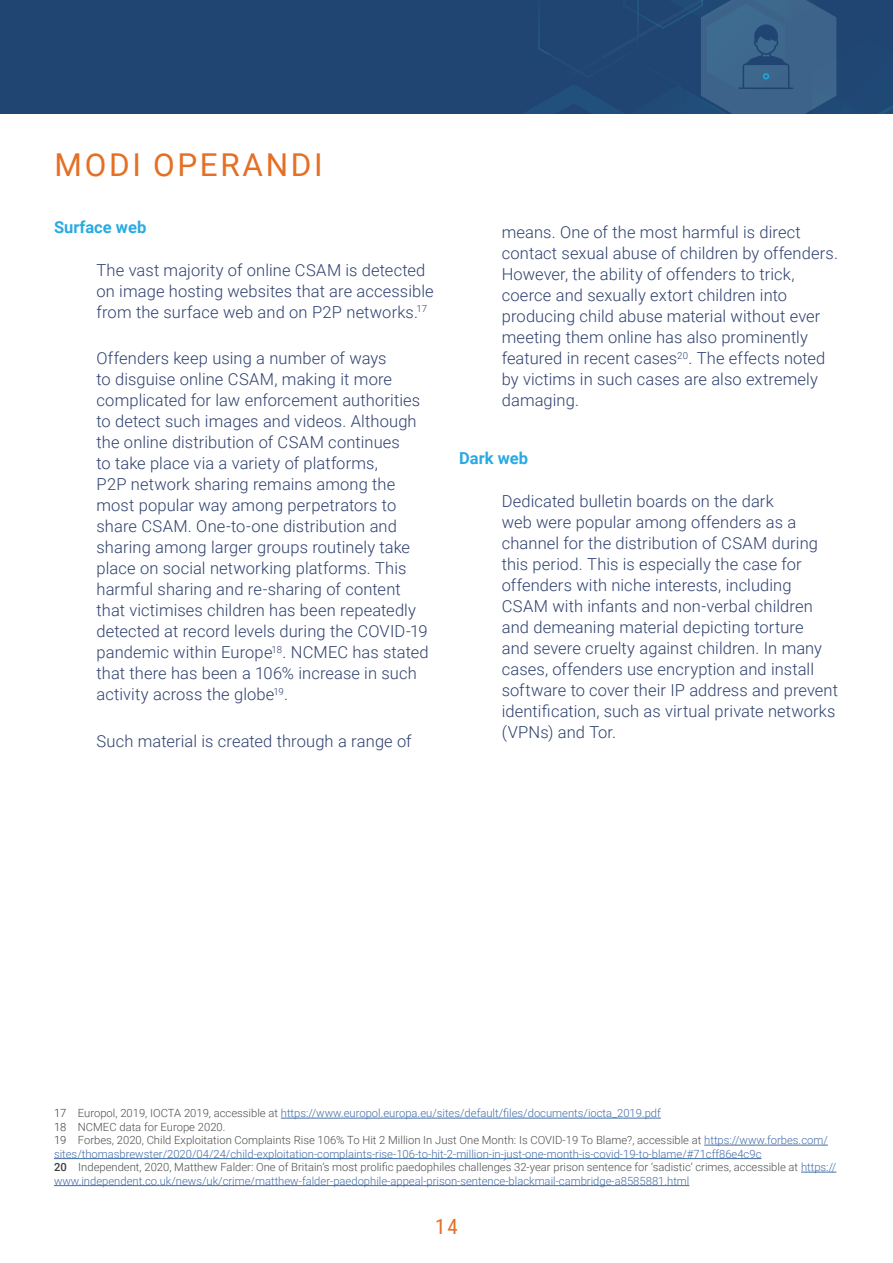
<style>
.page{position:relative;width:893px;height:1263px;background:#fff}
.page>*{position:absolute;margin:0;border:0;box-sizing:border-box;transform-origin:0 0}
.t1{font:31.5px "Roboto";letter-spacing:.085em;color:#e46f25}
.t2{font:21px "Roboto Condensed";color:#e46f25}
.Body_text{font:300 16.5px/21px "Roboto";letter-spacing:.005em;color:#2e406f}
.Heading_3{font:700 16.5px "Roboto";color:#29aae1}
.Footnotes{font:300 11.25px/13.5px "Roboto";color:#436da8}
.Footnotes-2{font:300 11.25px/13.5px "Roboto";color:#4b4c4d}
.s1{color:#3e3e3f}
.s2{color:#4b4c4d}
.s3{font-weight:500;color:#3e3e3f}
.s4{color:#436da8}
</style>
<div class="page">
<hr style="left:281px;top:1118px;width:380px;height:1px;background:#436da8">
<hr style="left:704px;top:1145px;width:124px;height:1px;background:#436da8">
<hr style="left:54px;top:1158px;width:707px;height:1px;background:#436da8">
<hr style="left:801px;top:1172px;width:35px;height:1px;background:#436da8">
<hr style="left:54px;top:1185px;width:635px;height:1px;background:#436da8">
<div style="left:0;top:0;width:893px;height:113px;background:#204573"></div>
<svg style="left:526px;top:0;width:367px;height:113px"></svg>
<h1 class="t1" style="left:55px;top:143px;width:270px">MODI OPERANDI</h1>
<p class="Heading_3" style="left:54px;top:216px;width:94px">Surface web</p>
<p class="Body_text" style="left:97px;top:259px;width:339px">The vast majority of online CSAM is detected on image hosting websites that are accessible from the surface web and on P2P networks.<sup>17</sup></p>
<p class="Body_text" style="left:97px;top:347px;width:334px">Offenders keep using a number of ways<br>to disguise online CSAM, making it more complicated for law enforcement authorities to detect such images and videos. Although the online distribution of CSAM continues<br>to take place via a variety of platforms,<br>P2P network sharing remains among the most popular way among perpetrators to share CSAM. One-to-one distribution and sharing among larger groups routinely take place on social networking platforms. This harmful sharing and re-sharing of content that victimises children has been repeatedly detected at record levels during the COVID-19 pandemic within Europe<sup>18</sup>. NCMEC has stated that there has been a 106% increase in such activity across the globe<sup>19</sup>.</p>
<p class="Body_text" style="left:97px;top:730px;width:317px">Such material is created through a range of</p>
<p class="Body_text" style="left:502px;top:221px;width:338px">means. One of the most harmful is direct contact sexual abuse of children by offenders.<br>However, the ability of offenders to trick, coerce and sexually extort children into producing child abuse material without ever meeting them online has also prominently featured in recent cases<sup>20</sup>. The effects noted by victims in such cases are also extremely damaging.</p>
<p class="Heading_3" style="left:459px;top:447px;width:70px">Dark web</p>
<p class="Body_text" style="left:502px;top:490px;width:338px">Dedicated bulletin boards on the dark<br>web were popular among offenders as a channel for the distribution of CSAM during this period. This is especially the case for offenders with niche interests, including CSAM with infants and non-verbal children and demeaning material depicting torture<br>and severe cruelty against children. In many cases, offenders use encryption and install software to cover their IP address and prevent identification, such as virtual private networks (VPNs) and Tor.</p>
<p class="Footnotes" style="left:54px;top:1106px;width:608px"><span class="s1">17</span> <span class="s2">Europol, 2019, IOCTA 2019, accessible at</span> https://www.europol.europa.eu/sites/default/files/documents/iocta_2019.pdf</p>
<p class="Footnotes-2" style="left:54px;top:1119px;width:173px"><span class="s1">18</span> NCMEC data for Europe 2020.</p>
<p class="Footnotes" style="left:54px;top:1133px;width:775px"><span class="s1">19</span> <span class="s2">Forbes, 2020, Child Exploitation Complaints Rise 106% To Hit 2 Million In Just One Month: Is COVID-19 To Blame?, accessible at</span> https://www.forbes.com/ sites/thomasbrewster/2020/04/24/child-exploitation-complaints-rise-106-to-hit-2-million-in-just-one-month-is-covid-19-to-blame/#71cff86e4c9c</p>
<p class="Footnotes-2" style="left:54px;top:1160px;width:784px"><span class="s3">20</span> Independent, 2020, Matthew Falder: One of Britain’s most prolific paedophiles challenges 32-year prison sentence for ‘sadistic’ crimes, accessible at <span class="s4">https:// www.independent.co.uk/news/uk/crime/matthew-falder-paedophile-appeal-prison-sentence-blackmail-cambridge-a8585881.html</span></p>
<p class="t2" style="left:435px;top:1212px;width:24px">14</p>
</div>
